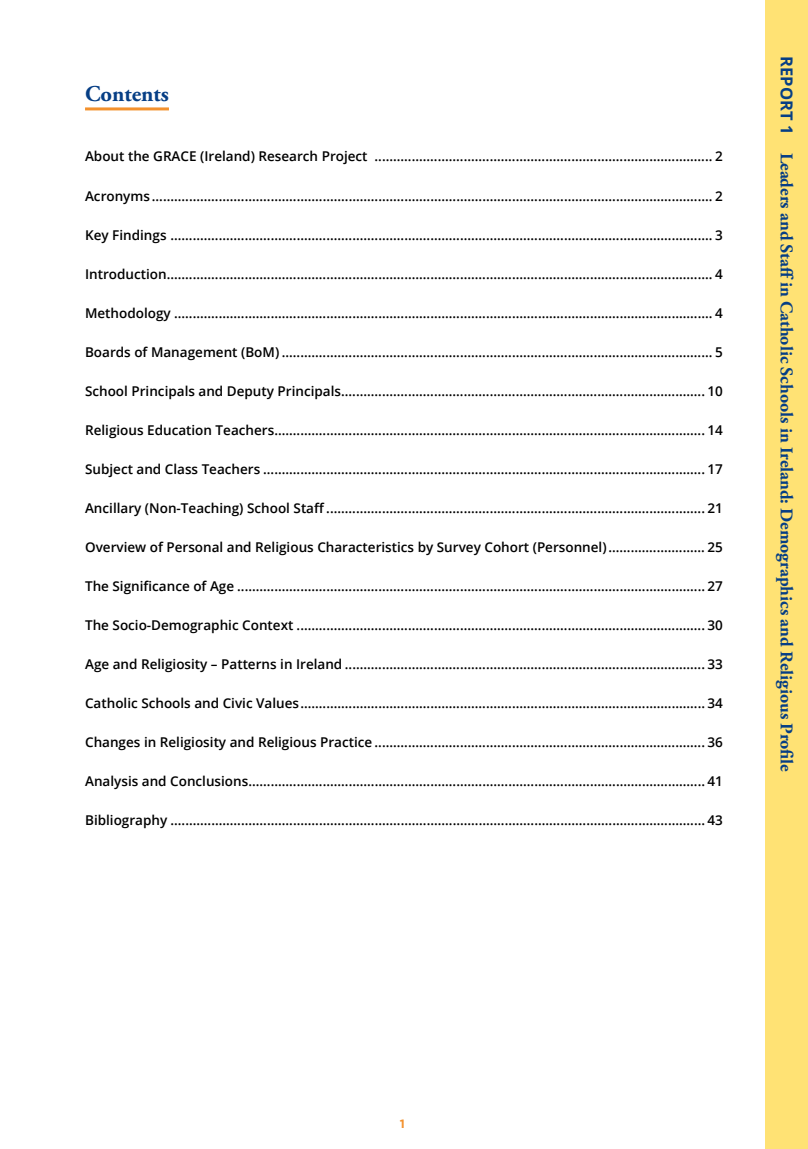
<style>
.page{position:relative;width:808px;height:1149px;background:#fff}
.page>*{position:absolute;margin:0;border:0;box-sizing:border-box;transform-origin:0 0}
.t1{font:700 22.5px "Adobe Garamond Pro";color:#063e85}
.t2{font:700 17.85px "Adobe Garamond Pro";color:#063e85}
.t3{font:600 13.5px "Open Sans";color:#000}
.t4{font:700 12px "Gotham";color:#f3912d}
.s1{font-family:"Open Sans";font-size:16.5px}
</style>
<div class="page">
<hr style="left:85px;top:107px;width:84px;height:3px;background:#f3912d">
<div style="left:765px;top:0;width:43px;height:1148px;background:#ffe274"></div>
<h1 class="t1" style="left:85px;top:81px;width:85px">Contents</h1>
<p class="t3" style="left:85px;top:147px;width:639px">About the GRACE (Ireland) Research Project ........................................................................................... 2</p>
<p class="t3" style="left:85px;top:186px;width:639px">Acronyms ....................................................................................................................................................... 2</p>
<p class="t3" style="left:85px;top:225px;width:639px">Key Findings .................................................................................................................................................. 3</p>
<p class="t3" style="left:85px;top:264px;width:639px">Introduction................................................................................................................................................... 4</p>
<p class="t3" style="left:85px;top:303px;width:639px">Methodology ................................................................................................................................................. 4</p>
<p class="t3" style="left:85px;top:342px;width:639px">Boards of Management (BoM) .................................................................................................................... 5</p>
<p class="t3" style="left:85px;top:381px;width:639px">School Principals and Deputy Principals.................................................................................................. 10</p>
<p class="t3" style="left:85px;top:420px;width:639px">Religious Education Teachers.................................................................................................................... 14</p>
<p class="t3" style="left:85px;top:459px;width:639px">Subject and Class Teachers ....................................................................................................................... 17</p>
<p class="t3" style="left:85px;top:498px;width:639px">Ancillary (Non-Teaching) School Staff ...................................................................................................... 21</p>
<p class="t3" style="left:85px;top:537px;width:639px">Overview of Personal and Religious Characteristics by Survey Cohort (Personnel).......................... 25</p>
<p class="t3" style="left:85px;top:576px;width:639px">The Significance of Age .............................................................................................................................. 27</p>
<p class="t3" style="left:85px;top:615px;width:639px">The Socio-Demographic Context .............................................................................................................. 30</p>
<p class="t3" style="left:85px;top:654px;width:639px">Age and Religiosity – Patterns in Ireland ................................................................................................. 33</p>
<p class="t3" style="left:85px;top:693px;width:639px">Catholic Schools and Civic Values............................................................................................................. 34</p>
<p class="t3" style="left:85px;top:732px;width:639px">Changes in Religiosity and Religious Practice ......................................................................................... 36</p>
<p class="t3" style="left:85px;top:771px;width:639px">Analysis and Conclusions........................................................................................................................... 41</p>
<p class="t3" style="left:85px;top:810px;width:639px">Bibliography ................................................................................................................................................ 43</p>
<h2 class="t2" style="left:797px;top:56px;width:717px;rotate:90deg"><span class="s1">REPORT 1</span> Leaders and Staff in Catholic Schools in Ireland: Demographics and Religious Profile</h2>
<p class="t4" style="left:400px;top:1115px;width:7px">1</p>
</div>
